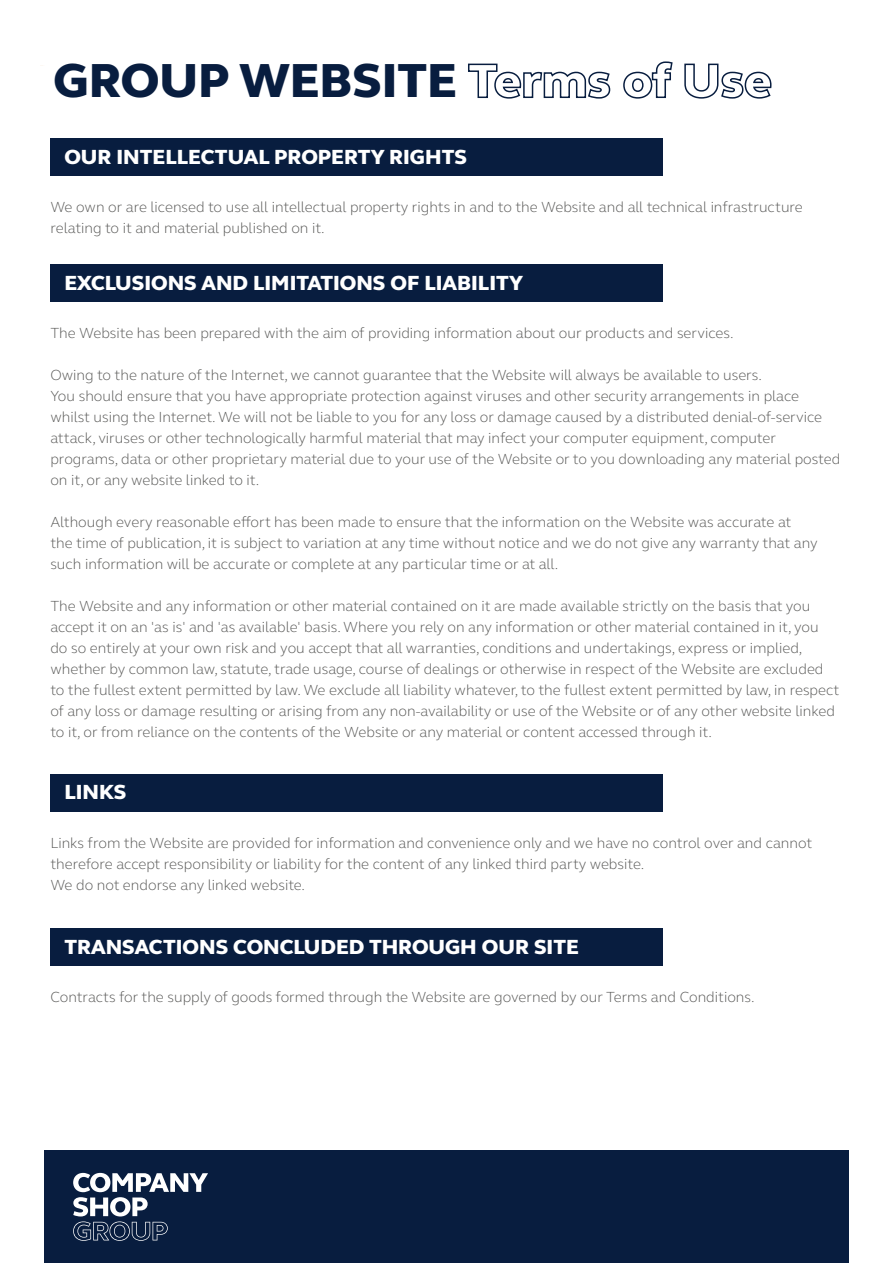
<style>
.page{position:relative;width:893px;height:1263px;background:#fff}
.page>*{position:absolute;margin:0;border:0;box-sizing:border-box;transform-origin:0 0}
.t1{font:800 49.05px "FS Elliot";color:#081d3f}
.t2{font:800 21px "FS Elliot";color:#fff}
.t3{font:300 15px/21px "FS Elliot";color:#575755}
</style>
<div class="page">
<svg style="left:468px;top:63px;width:143px;height:36px"></svg>
<svg style="left:623px;top:61px;width:50px;height:38px"></svg>
<svg style="left:684px;top:63px;width:88px;height:36px"></svg>
<div style="left:50px;top:139px;width:613px;height:37px;background:#081d3f"></div>
<div style="left:50px;top:929px;width:613px;height:36px;background:#081d3f"></div>
<div style="left:50px;top:774px;width:613px;height:37px;background:#081d3f"></div>
<div style="left:50px;top:264px;width:613px;height:37px;background:#081d3f"></div>
<div style="left:44px;top:1150px;width:805px;height:113px;background:#081d3f"></div>
<svg style="left:73px;top:1173px;width:135px;height:68px"></svg>
<h1 class="t1" style="left:53px;top:48px;width:405px">GROUP WEBSITE</h1>
<h2 class="t2" style="left:64px;top:143px;width:404px">OUR INTELLECTUAL PROPERTY RIGHTS</h2>
<p class="t3" style="left:50px;top:196px;width:754px">We own or are licensed to use all intellectual property rights in and to the Website and all technical infrastructure relating to it and material published on it.</p>
<h2 class="t2" style="left:64px;top:269px;width:460px">EXCLUSIONS AND LIMITATIONS OF LIABILITY</h2>
<p class="t3" style="left:50px;top:322px;width:685px">The Website has been prepared with the aim of providing information about our products and services.</p>
<p class="t3" style="left:50px;top:364px;width:791px">Owing to the nature of the Internet, we cannot guarantee that the Website will always be available to users.<br>You should ensure that you have appropriate protection against viruses and other security arrangements in place whilst using the Internet. We will not be liable to you for any loss or damage caused by a distributed denial-of-service attack, viruses or other technologically harmful material that may infect your computer equipment, computer programs, data or other proprietary material due to your use of the Website or to you downloading any material posted on it, or any website linked to it.</p>
<p class="t3" style="left:50px;top:511px;width:769px">Although every reasonable effort has been made to ensure that the information on the Website was accurate at<br>the time of publication, it is subject to variation at any time without notice and we do not give any warranty that any such information will be accurate or complete at any particular time or at all.</p>
<p class="t3" style="left:50px;top:595px;width:791px">The Website and any information or other material contained on it are made available strictly on the basis that you accept it on an 'as is' and 'as available' basis. Where you rely on any information or other material contained in it, you do so entirely at your own risk and you accept that all warranties, conditions and undertakings, express or implied, whether by common law, statute, trade usage, course of dealings or otherwise in respect of the Website are excluded to the fullest extent permitted by law. We exclude all liability whatever, to the fullest extent permitted by law, in respect of any loss or damage resulting or arising from any non-availability or use of the Website or of any other website linked to it, or from reliance on the contents of the Website or any material or content accessed through it.</p>
<h2 class="t2" style="left:64px;top:778px;width:63px">LINKS</h2>
<p class="t3" style="left:50px;top:832px;width:763px">Links from the Website are provided for information and convenience only and we have no control over and cannot therefore accept responsibility or liability for the content of any linked third party website.<br>We do not endorse any linked website.</p>
<h2 class="t2" style="left:64px;top:933px;width:516px">TRANSACTIONS CONCLUDED THROUGH OUR SITE</h2>
<p class="t3" style="left:50px;top:986px;width:706px">Contracts for the supply of goods formed through the Website are governed by our Terms and Conditions.</p>
</div>
